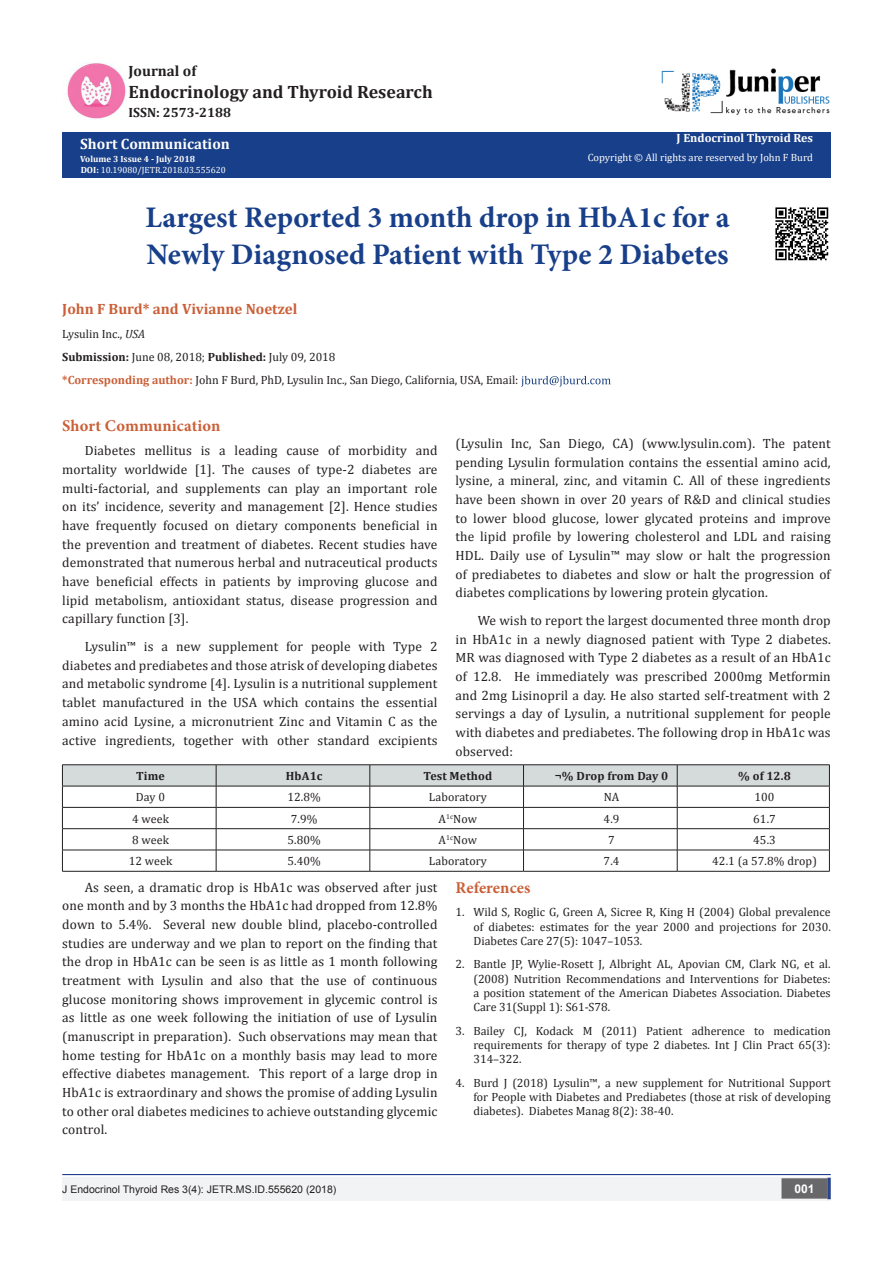
<style>
.page{position:relative;width:893px;height:1263px;background:#fff}
.page>*{position:absolute;margin:0;border:0;box-sizing:border-box;transform-origin:0 0}
.t1{font:700 29.85px "Minion Pro";color:#183f89}
.t2{font:700 18px "Cambria";color:#231f20}
.t3{font:700 16.5px "Minion Pro";letter-spacing:.005em;color:#ca5f37}
.t4{font:700 15px "Cambria";color:#ca5f37}
.t5{font:700 15px "Cambria";color:#fffefc}
.t6{font:700 15px "Cambria";color:#231f20}
.t7{font:13.5px/18.8px "Cambria";letter-spacing:.01em;color:#231f20;text-align:justify}
.t8{font:700 13.5px "Cambria";color:#231f20}
.t9{font:12px/14.4px "Cambria";color:#231f20;text-align:justify}
.t10{font:700 12px "Cambria";letter-spacing:.01em;color:#231f20}
.t11{font:700 12px "Cambria";color:#fffefc}
.t12{font:700 12px "Arial";color:#fff}
.t13{font:10.5px "Arial";color:#231f20}
.t14{font:10.5px "Cambria";color:#fffefc}
.t15{font:9px "Cambria";color:#fff}
.t16{font:700 9px "Cambria";color:#fffefc}
.s1{font-weight:700}
.s2{font-style:italic}
.s3{font-weight:700;color:#ca5f37}
</style>
<div class="page">
<div style="left:62px;top:132px;width:769px;height:45px;background:#183f89"></div>
<svg style="left:521px;top:376px;width:90px;height:11px"></svg>
<div style="left:62px;top:1177px;width:393px;height:24px;background:#f2f3f4"></div>
<div style="left:455px;top:1177px;width:376px;height:24px;background:#f2f3f4"></div>
<div style="left:782px;top:1179px;width:45px;height:19px;background:#68676a"></div>
<div style="left:781px;top:1178px;width:46px;height:20px;border:2px solid #68676a"></div>
<svg style="left:827px;top:1178px;width:4px;height:21px"></svg>
<hr style="left:62px;top:1174px;width:769px;height:1px;background:#253f8e">
<img style="left:662px;top:68px;width:168px;height:47px">
<img style="left:67px;top:63px;width:59px;height:57px">
<hr style="left:62px;top:764px;width:154px;height:1px;background:#231f20">
<hr style="left:216px;top:764px;width:154px;height:1px;background:#231f20">
<hr style="left:370px;top:764px;width:153px;height:1px;background:#231f20">
<hr style="left:523px;top:764px;width:154px;height:1px;background:#231f20">
<hr style="left:677px;top:764px;width:153px;height:1px;background:#231f20">
<svg style="left:62px;top:765px;width:768px;height:106px"></svg>
<hr style="left:62px;top:871px;width:154px;height:1px;background:#231f20">
<hr style="left:216px;top:871px;width:154px;height:1px;background:#231f20">
<hr style="left:370px;top:871px;width:153px;height:1px;background:#231f20">
<hr style="left:523px;top:871px;width:154px;height:1px;background:#231f20">
<hr style="left:677px;top:871px;width:153px;height:1px;background:#231f20">
<img style="left:775px;top:207px;width:54px;height:54px">
<p class="t6" style="left:129px;top:60px;width:69px">Journal of</p>
<p class="t2" style="left:129px;top:79px;width:306px">Endocrinology and Thyroid Research</p>
<p class="t8" style="left:129px;top:103px;width:104px">ISSN: 2573-2188</p>
<p class="t5" style="left:80px;top:133px;width:151px">Short Communication</p>
<p class="t16" style="left:80px;top:153px;width:116px">Volume 3 Issue 4 - July 2018</p>
<p class="t15" style="left:81px;top:164px;width:147px"><span class="s1">DOI:</span> 10.19080/JETR.2018.03.555620</p>
<p class="t11" style="left:677px;top:130px;width:138px">J Endocrinol Thyroid Res</p>
<p class="t14" style="left:588px;top:151px;width:227px">Copyright © All rights are reserved by John F Burd</p>
<p class="t1" style="left:145px;top:196px;width:586px">Largest Reported 3 month drop in HbA1c for a</p>
<p class="t1" style="left:146px;top:234px;width:584px">Newly Diagnosed Patient with Type 2 Diabetes</p>
<p class="t4" style="left:62px;top:299px;width:237px">John F Burd* and Vivianne Noetzel</p>
<p class="t9" style="left:62px;top:326px;width:85px">Lysulin Inc., <span class="s2">USA</span></p>
<p class="t9" style="left:62px;top:350px;width:275px"><span class="s1">Submission:</span> June 08, 2018; <span class="s1">Published:</span> July 09, 2018</p>
<p class="t9" style="left:62px;top:373px;width:458px"><span class="s3">*Corresponding author:</span> John F Burd, PhD, Lysulin Inc., San Diego, California, USA, Email:</p>
<p class="t3" style="left:62px;top:414px;width:160px">Short Communication</p>
<p class="t7" style="left:62px;top:441px;width:377px;text-indent:22px">Diabetes mellitus is a leading cause of morbidity and mortality worldwide [1]. The causes of type-2 diabetes are multi-factorial, and supplements can play an important role on its’ incidence, severity and management [2]. Hence studies have frequently focused on dietary components beneficial in the prevention and treatment of diabetes. Recent studies have demonstrated that numerous herbal and nutraceutical products have beneficial effects in patients by improving glucose and lipid metabolism, antioxidant status, disease progression and capillary function [3].</p>
<p class="t7" style="left:62px;top:637px;width:377px;text-indent:22px">Lysulin™ is a new supplement for people with Type 2 diabetes and prediabetes and those atrisk of developing diabetes and metabolic syndrome [4]. Lysulin is a nutritional supplement tablet manufactured in the USA which contains the essential amino acid Lysine, a micronutrient Zinc and Vitamin C as the active ingredients, together with other standard excipients</p>
<p class="t7" style="left:455px;top:434px;width:377px">(Lysulin Inc, San Diego, CA) (www.lysulin.com). The patent pending Lysulin formulation contains the essential amino acid, lysine, a mineral, zinc, and vitamin C. All of these ingredients have been shown in over 20 years of R&amp;D and clinical studies to lower blood glucose, lower glycated proteins and improve the lipid profile by lowering cholesterol and LDL and raising HDL. Daily use of Lysulin™ may slow or halt the progression of prediabetes to diabetes and slow or halt the progression of diabetes complications by lowering protein glycation.</p>
<p class="t7" style="left:455px;top:611px;width:377px;text-indent:22px">We wish to report the largest documented three month drop in HbA1c in a newly diagnosed patient with Type 2 diabetes.<br>MR was diagnosed with Type 2 diabetes as a result of an HbA1c of 12.8. He immediately was prescribed 2000mg Metformin and 2mg Lisinopril a day. He also started self-treatment with 2 servings a day of Lysulin, a nutritional supplement for people with diabetes and prediabetes. The following drop in HbA1c was observed:</p>
<p class="t10" style="left:136px;top:767px;width:30px">Time</p>
<p class="t10" style="left:286px;top:767px;width:38px">HbA1c</p>
<p class="t10" style="left:424px;top:767px;width:70px">Test Method</p>
<p class="t10" style="left:555px;top:767px;width:115px">¬% Drop from Day 0</p>
<p class="t10" style="left:738px;top:767px;width:54px">% of 12.8</p>
<p class="t9" style="left:136px;top:790px;width:31px">Day 0</p>
<p class="t9" style="left:287px;top:790px;width:35px">12.8%</p>
<p class="t9" style="left:429px;top:790px;width:60px">Laboratory</p>
<p class="t9" style="left:604px;top:790px;width:17px">NA</p>
<p class="t9" style="left:754px;top:790px;width:22px">100</p>
<p class="t9" style="left:132px;top:811px;width:38px">4 week</p>
<p class="t9" style="left:291px;top:811px;width:28px">7.9%</p>
<p class="t9" style="left:439px;top:811px;width:40px">A<sup>1c</sup>Now</p>
<p class="t9" style="left:604px;top:811px;width:17px">4.9</p>
<p class="t9" style="left:753px;top:811px;width:24px">61.7</p>
<p class="t9" style="left:132px;top:833px;width:38px">8 week</p>
<p class="t9" style="left:287px;top:833px;width:35px">5.80%</p>
<p class="t9" style="left:439px;top:833px;width:40px">A<sup>1c</sup>Now</p>
<p class="t9" style="left:608px;top:833px;width:8px">7</p>
<p class="t9" style="left:753px;top:833px;width:24px">45.3</p>
<p class="t9" style="left:129px;top:854px;width:45px">12 week</p>
<p class="t9" style="left:287px;top:854px;width:35px">5.40%</p>
<p class="t9" style="left:429px;top:854px;width:60px">Laboratory</p>
<p class="t9" style="left:604px;top:854px;width:17px">7.4</p>
<p class="t9" style="left:712px;top:854px;width:106px">42.1 (a 57.8% drop)</p>
<p class="t7" style="left:62px;top:877px;width:377px;text-indent:22px">As seen, a dramatic drop is HbA1c was observed after just one month and by 3 months the HbA1c had dropped from 12.8% down to 5.4%. Several new double blind, placebo-controlled studies are underway and we plan to report on the finding that the drop in HbA1c can be seen is as little as 1 month following treatment with Lysulin and also that the use of continuous glucose monitoring shows improvement in glycemic control is as little as one week following the initiation of use of Lysulin (manuscript in preparation). Such observations may mean that home testing for HbA1c on a monthly basis may lead to more effective diabetes management. This report of a large drop in HbA1c is extraordinary and shows the promise of adding Lysulin to other oral diabetes medicines to achieve outstanding glycemic control.</p>
<p class="t3" style="left:455px;top:876px;width:77px">References</p>
<p class="t9" style="left:473px;top:905px;width:359px;text-indent:-18px">1. Wild S, Roglic G, Green A, Sicree R, King H (2004) Global prevalence of diabetes: estimates for the year 2000 and projections for 2030.<br>Diabetes Care 27(5): 1047–1053.</p>
<p class="t9" style="left:473px;top:957px;width:359px;text-indent:-18px">2. Bantle JP, Wylie-Rosett J, Albright AL, Apovian CM, Clark NG, et al. (2008) Nutrition Recommendations and Interventions for Diabetes: a position statement of the American Diabetes Association. Diabetes Care 31(Suppl 1): S61-S78.</p>
<p class="t9" style="left:473px;top:1023px;width:359px;text-indent:-18px">3. Bailey CJ, Kodack M (2011) Patient adherence to medication requirements for therapy of type 2 diabetes. Int J Clin Pract 65(3):<br>314–322.</p>
<p class="t9" style="left:473px;top:1075px;width:359px;text-indent:-18px">4. Burd J (2018) Lysulin™, a new supplement for Nutritional Support for People with Diabetes and Prediabetes (those at risk of developing diabetes). Diabetes Manag 8(2): 38-40.</p>
<p class="t13" style="left:62px;top:1182px;width:276px">J Endocrinol Thyroid Res 3(4): JETR.MS.ID.555620 (2018)</p>
<p class="t12" style="left:794px;top:1180px;width:22px">001</p>
</div>
